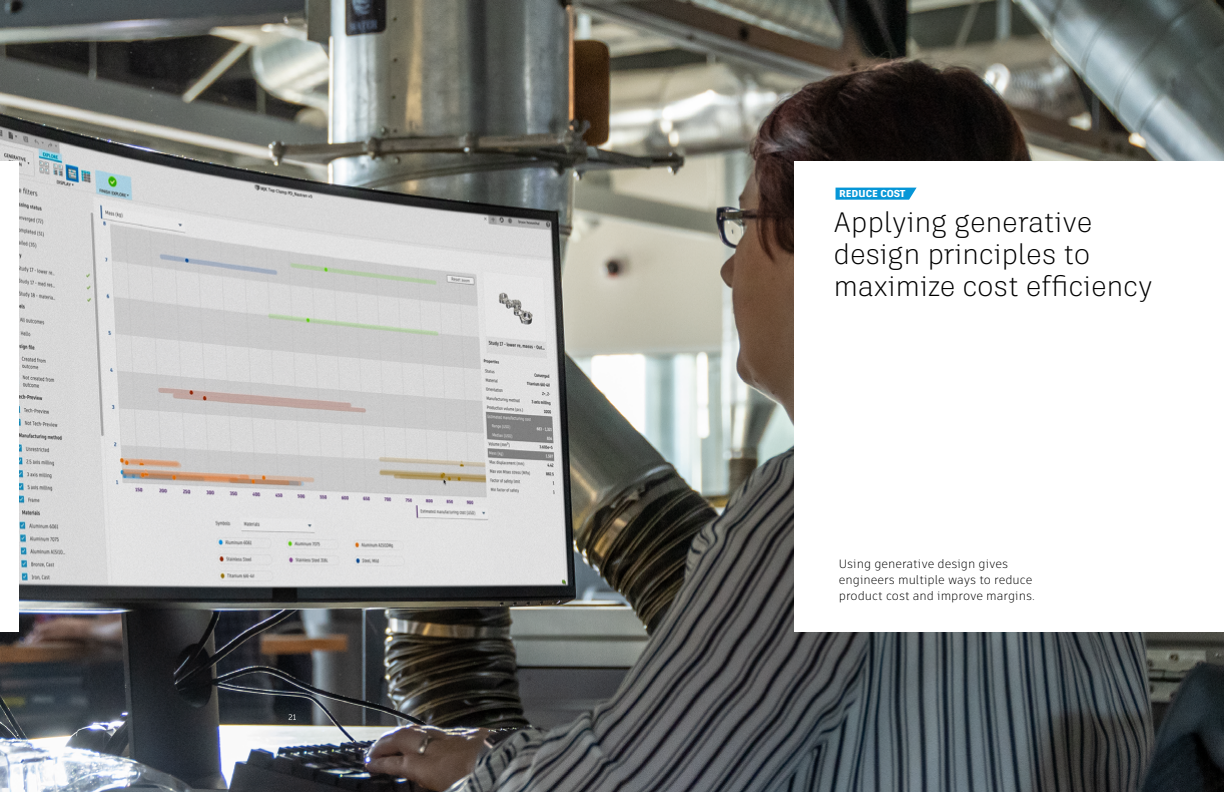
<style>
.page{position:relative;width:1224px;height:792px;background:#fff}
.page>*{position:absolute;margin:0;border:0;box-sizing:border-box;transform-origin:0 0}
.t1{font:300 28px/32px "Artifakt Legend";letter-spacing:-.01em;color:#000}
.t2{font:300 12px/16px "Artifakt Element";color:#000}
.t3{font:900 10px "Artifakt Legend";color:#fff}
.t4{font:8px "Artifakt Element";color:#fff}
</style>
<div class="page">
<img style="left:0;top:0;width:1224px;height:792px">
<div style="left:795px;top:161px;width:429px;height:471px;background:#fff"></div>
<svg style="left:835px;top:188px;width:82px;height:12px"></svg>
<div style="left:0;top:161px;width:19px;height:471px;background:#fff"></div>
<p class="t4" style="left:289px;top:712px;width:9px">21</p>
<p class="t3" style="left:839px;top:187px;width:68px">REDUCE COST</p>
<h1 class="t1" style="left:834px;top:206px;width:321px">Applying generative design principles to maximize cost efficiency</h1>
<p class="t2" style="left:839px;top:555px;width:198px">Using generative design gives engineers multiple ways to reduce product cost and improve margins.</p>
</div>
